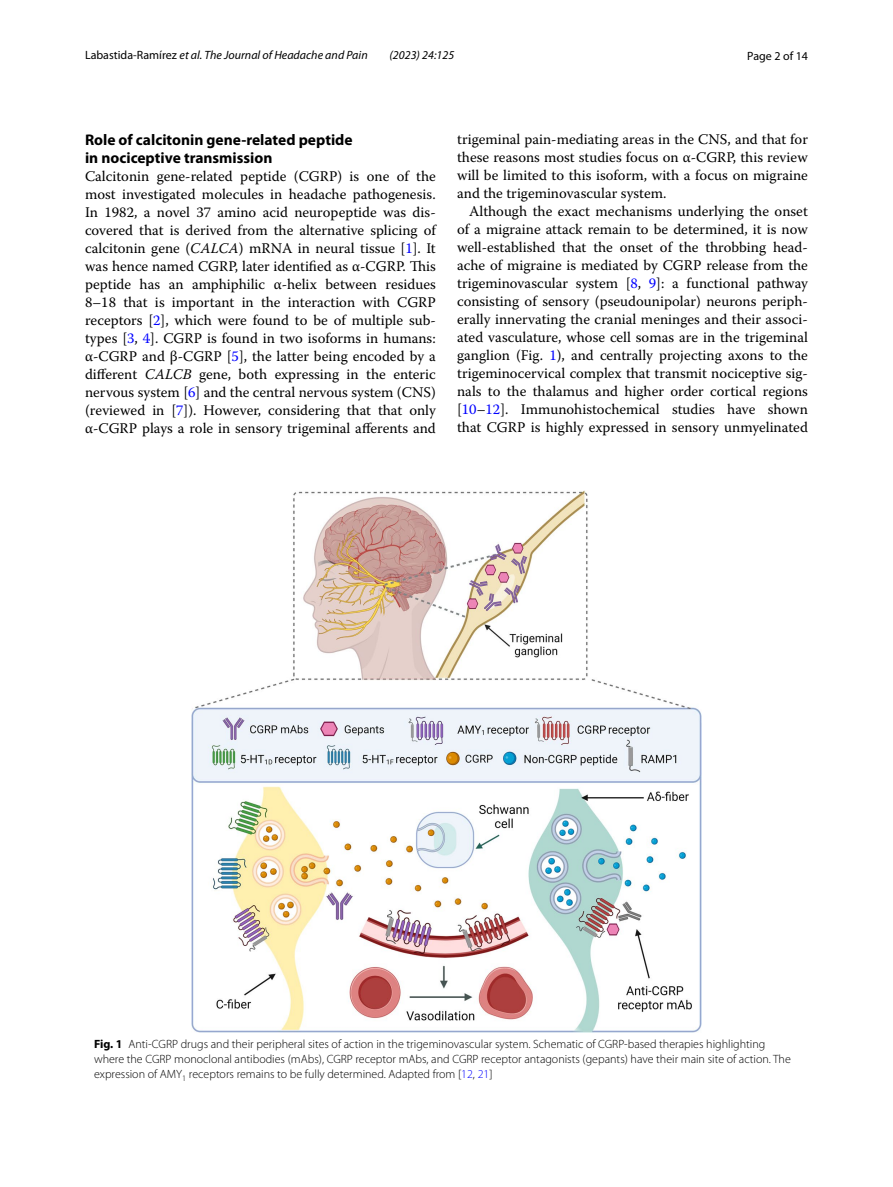
<style>
.page{position:relative;width:893px;height:1187px;background:#fff}
.page>*{position:absolute;margin:0;border:0;box-sizing:border-box;transform-origin:0 0}
.t1{font:700 15.45px/18px "Myriad Pro";color:#000}
.t2{font:14.7px/18px "Warnock Pro";color:#000;text-align:justify}
.t3{font:300 12px/15px "Myriad Pro";color:#000}
.t4{font:italic 12px "Myriad Pro";color:#000}
.t5{font:12px "Myriad Pro";color:#000}
.s1{font-style:normal}
.s2{font-style:italic}
.s3{color:#00f}
.s4{font-weight:700}
</style>
<div class="page">
<img style="left:191px;top:491px;width:511px;height:541px">
<p class="t4" style="left:85px;top:48px;width:284px"><span class="s1">Labastida‑Ramírez</span> et al. The Journal of Headache and Pain</p>
<p class="t4" style="left:390px;top:48px;width:66px">(2023) 24:125</p>
<p class="t5" style="left:747px;top:48px;width:62px">Page 2 of 14</p>
<p class="t1" style="left:85px;top:130px;width:269px">Role of calcitonin gene‑related peptide in nociceptive transmission</p>
<p class="t2" style="left:85px;top:166px;width:352px">Calcitonin gene-related peptide (CGRP) is one of the most investigated molecules in headache pathogenesis.<br>In 1982, a novel 37 amino acid neuropeptide was dis&shy;covered that is derived from the alternative splicing of calcitonin gene (<span class="s2">CALCA</span>) mRNA in neural tissue [<span class="s3">1</span>]. It was hence named CGRP, later identified as α-CGRP. This peptide has an amphiphilic α-helix between residues 8–18 that is important in the interaction with CGRP receptors [<span class="s3">2</span>], which were found to be of multiple sub&shy;types [<span class="s3">3</span>, <span class="s3">4</span>]. CGRP is found in two isoforms in humans: α-CGRP and β-CGRP [<span class="s3">5</span>], the latter being encoded by a different <span class="s2">CALCB</span> gene, both expressing in the enteric nervous system [<span class="s3">6</span>] and the central nervous system (CNS) (reviewed in [<span class="s3">7</span>]). However, considering that that only α-CGRP plays a role in sensory trigeminal afferents and</p>
<p class="t2" style="left:457px;top:130px;width:352px">trigeminal pain-mediating areas in the CNS, and that for these reasons most studies focus on α-CGRP, this review will be limited to this isoform, with a focus on migraine and the trigeminovascular system.</p>
<p class="t2" style="left:457px;top:202px;width:352px;text-indent:12px">Although the exact mechanisms underlying the onset of a migraine attack remain to be determined, it is now well-established that the onset of the throbbing head&shy;ache of migraine is mediated by CGRP release from the trigeminovascular system [<span class="s3">8</span>, <span class="s3">9</span>]: a functional pathway consisting of sensory (pseudounipolar) neurons periph&shy;erally innervating the cranial meninges and their associ&shy;ated vasculature, whose cell somas are in the trigeminal ganglion (Fig. <span class="s3">1</span>), and centrally projecting axons to the trigeminocervical complex that transmit nociceptive sig&shy;nals to the thalamus and higher order cortical regions [<span class="s3">10</span>–<span class="s3">12</span>]. Immunohistochemical studies have shown that CGRP is highly expressed in sensory unmyelinated</p>
<p class="t3" style="left:94px;top:1036px;width:698px"><span class="s4">Fig. 1</span> Anti-CGRP drugs and their peripheral sites of action in the trigeminovascular system. Schematic of CGRP-based therapies highlighting where the CGRP monoclonal antibodies (mAbs), CGRP receptor mAbs, and CGRP receptor antagonists (gepants) have their main site of action. The expression of -AMY<sub>1</sub> receptors remains to be fully determined. Adapted from [<span class="s3">12</span>, <span class="s3">21</span>]</p>
</div>
